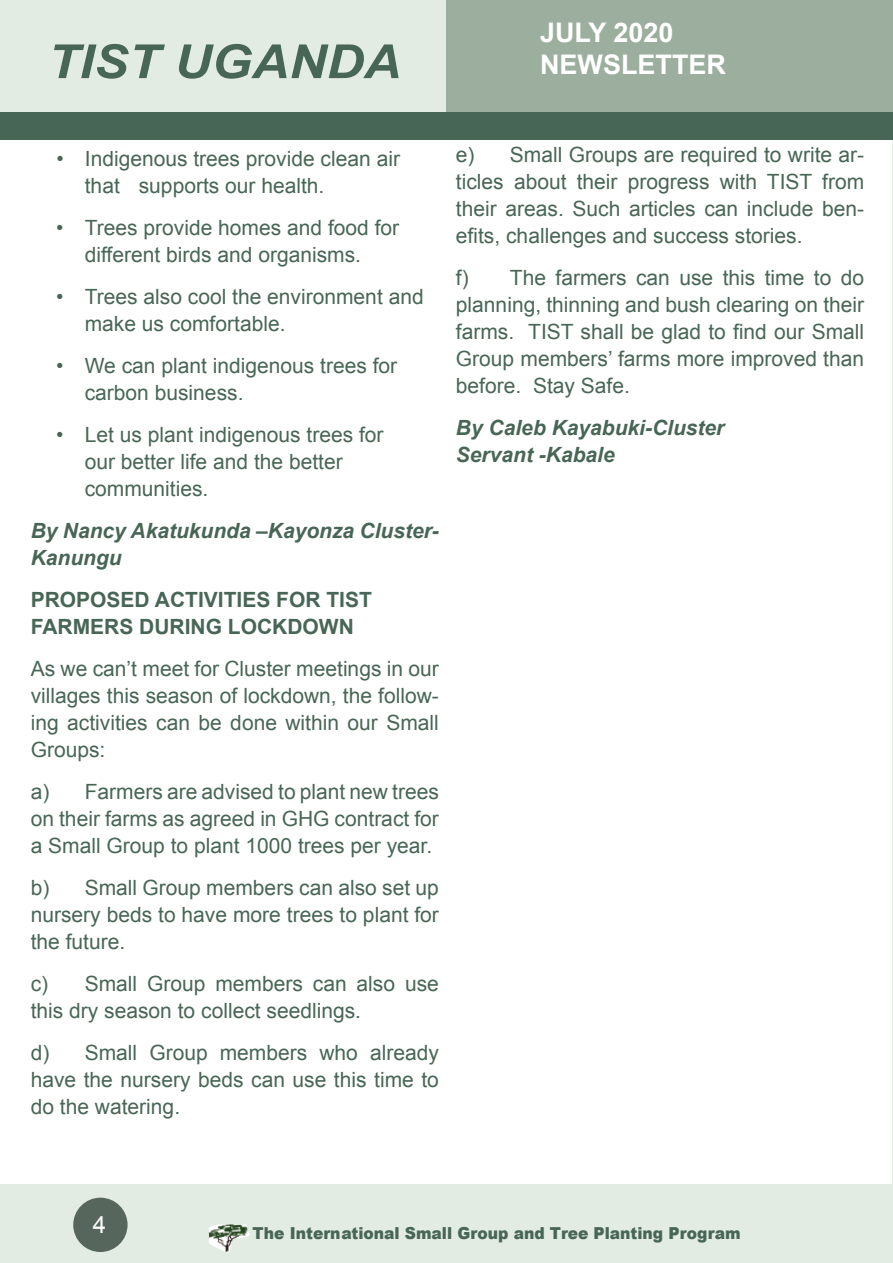
<style>
.page{position:relative;width:893px;height:1263px;background:#fff}
.page>*{position:absolute;margin:0;border:0;box-sizing:border-box;transform-origin:0 0}
.t1{font:italic 700 46.95px "Arial";color:#486655;scale:1.1 1}
.t2{font:700 27px "Arial";color:#fff}
.t3{font:24px "Arial";color:#fff}
.t4{font:21px/27px "Arial";color:#486655;text-align:justify}
.t5{font:italic 700 21px/27px "Arial";color:#486655}
.t6{font:700 21px/27px "Arial";color:#486655}
.t7{font:900 16.5px "Arial";color:#486655;scale:.94 1}
</style>
<div class="page">
<div style="left:0;top:1184px;width:893px;height:79px;background:#e3ece2"></div>
<div style="left:73px;top:1198px;width:55px;height:54px;background:#56665d;border-radius:50%"></div>
<img style="left:209px;top:1224px;width:41px;height:28px">
<hr style="left:892px;top:120px;width:1px;height:1063px;background:#e8eee8">
<div style="left:0;top:0;width:446px;height:112px;background:#e3ece2"></div>
<div style="left:446px;top:0;width:447px;height:112px;background:#9cae9e"></div>
<div style="left:0;top:112px;width:893px;height:28px;background:#486655"></div>
<p class="t2" style="left:540px;top:14px;width:135px">JULY 2020</p>
<h1 class="t1" style="left:48px;top:30px;width:323px">TIST UGANDA</h1>
<p class="t2" style="left:540px;top:47px;width:188px">NEWSLETTER</p>
<p class="t4" style="left:85px;top:146px;width:317px;text-indent:-28px">• Indigenous trees provide clean air that supports our health.</p>
<p class="t4" style="left:56px;top:215px;width:344px;text-align:center">• Trees provide homes and food for different birds and organisms.</p>
<p class="t4" style="left:85px;top:284px;width:340px;text-indent:-28px">• Trees also cool the environment and make us comfortable.</p>
<p class="t4" style="left:85px;top:353px;width:314px;text-indent:-28px">• We can plant indigenous trees for carbon business.</p>
<p class="t4" style="left:85px;top:422px;width:300px;text-align:left;text-indent:-28px">• Let us plant indigenous trees for our better life and the better communities.</p>
<p class="t5" style="left:31px;top:518px;width:410px">By Nancy Akatukunda –Kayonza Cluster-<br>Kanungu</p>
<p class="t6" style="left:31px;top:587px;width:343px">PROPOSED ACTIVITIES FOR TIST<br>FARMERS DURING LOCKDOWN</p>
<p class="t4" style="left:31px;top:656px;width:410px">As we can’t meet for Cluster meetings in our villages this season of lockdown, the follow&shy;ing activities can be done within our Small Groups:</p>
<p class="t4" style="left:31px;top:779px;width:410px">a) Farmers are advised to plant new trees on their farms as agreed in GHG contract for a Small Group to plant 1000 trees per year.</p>
<p class="t4" style="left:31px;top:875px;width:410px">b) Small Group members can also set up nursery beds to have more trees to plant for the future.</p>
<p class="t4" style="left:31px;top:971px;width:410px">c) Small Group members can also use this dry season to collect seedlings.</p>
<p class="t4" style="left:31px;top:1040px;width:410px">d) Small Group members who already have the nursery beds can use this time to do the watering.</p>
<p class="t4" style="left:456px;top:141px;width:410px">e) Small Groups are required to write ar&shy;ticles about their progress with TIST from their areas. Such articles can include ben&shy;efits, challenges and success stories.</p>
<p class="t4" style="left:456px;top:264px;width:410px">f) The farmers can use this time to do planning, thinning and bush clearing on their farms. TIST shall be glad to find our Small Group members’ farms more improved than before. Stay Safe.</p>
<p class="t5" style="left:456px;top:415px;width:270px">By Caleb Kayabuki-Cluster<br>Servant -Kabale</p>
<p class="t3" style="left:93px;top:1209px;width:15px">4</p>
<p class="t7" style="left:252px;top:1221px;width:521px">The International Small Group and Tree Planting Program</p>
</div>
